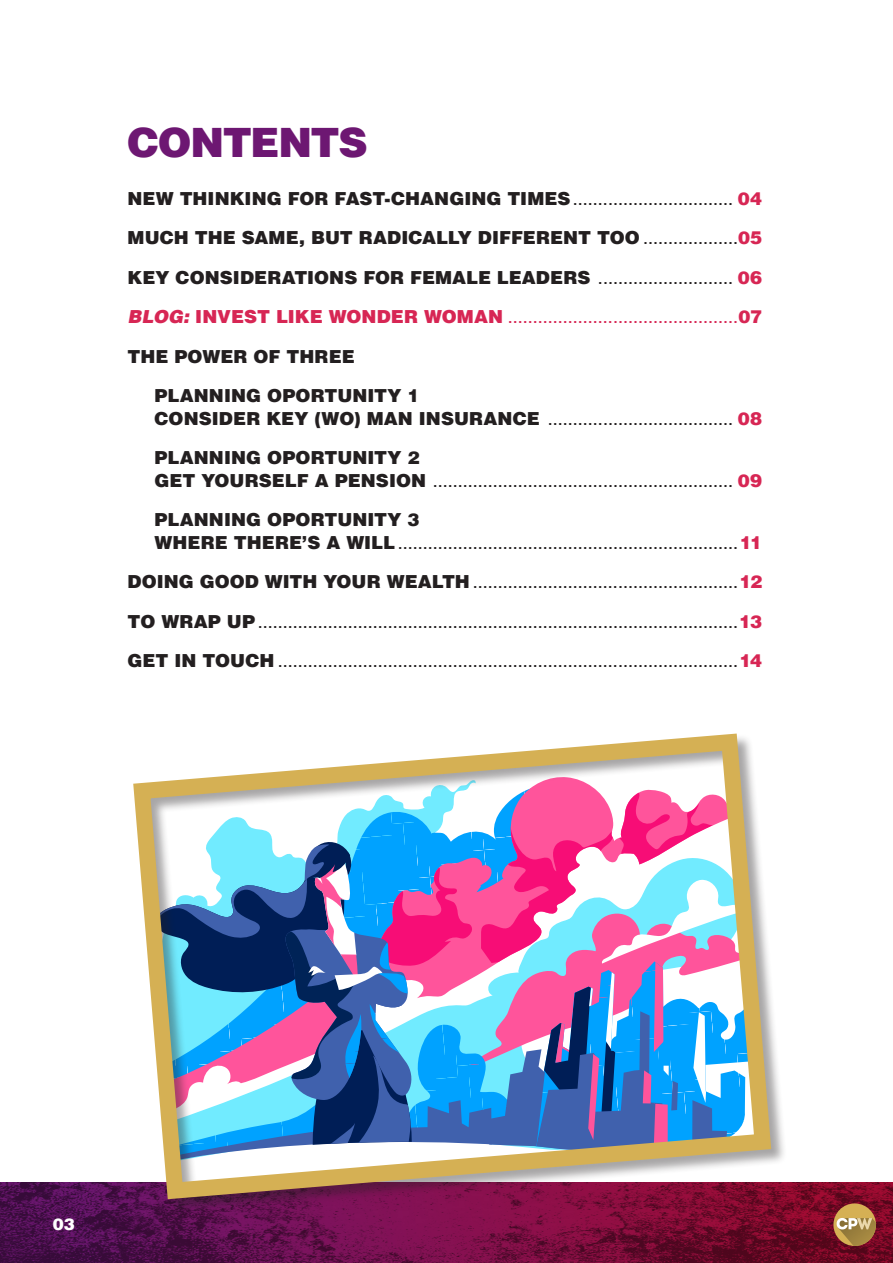
<style>
.page{position:relative;width:893px;height:1263px;background:#fff}
.page>*{position:absolute;margin:0;border:0;box-sizing:border-box;transform-origin:0 0}
.t1{font:900 40.5px "Helvetica";letter-spacing:-.03em;color:#6d1772}
.t2{font:18px/22.5px "Helvetica Neue";color:#231f20}
.t3{font:900 18px/22.5px "Helvetica";letter-spacing:.005em;color:#231f20}
.t4{font:18px "Helvetica Neue";color:#d72654}
.t5{font:900 16.5px "Helvetica";color:#fff}
.s1{font-family:"Helvetica Neue";font-weight:400}
.s2{color:#d72654}
.s3{font-family:"Helvetica LT";font-weight:900;font-style:italic}
.s4{font-family:"Helvetica";font-weight:900}
.s5{font-family:"Helvetica";font-weight:900;color:#d72654}
</style>
<div class="page">
<svg style="left:0;top:1182px;width:893px;height:81px;background:#670d3f"></svg>
<div style="left:833px;top:1203px;width:43px;height:43px;background:#d5b054;border-radius:50%"></div>
<svg style="left:837px;top:1218px;width:39px;height:28px"></svg>
<div style="left:133px;top:734px;width:654px;height:481px;background:#231f20;opacity:.4"></div>
<svg style="left:125px;top:733px;width:655px;height:475px"></svg>
<p class="t1" style="left:128px;top:116px;width:242px">CONTENTS</p>
<p class="t3" style="left:128px;top:187px;width:636px">NEW THINKING FOR FAST-CHANGING TIMES<span class="s1">................................</span> <span class="s2">04</span></p>
<p class="t3" style="left:128px;top:226px;width:636px">MUCH THE SAME, BUT RADICALLY DIFFERENT TOO <span class="s1">...................</span><span class="s2">05</span></p>
<p class="t3" style="left:128px;top:266px;width:636px">KEY CONSIDERATIONS FOR FEMALE LEADERS <span class="s1">...........................</span> <span class="s2">06</span></p>
<p class="t4" style="left:128px;top:304px;width:636px"><span class="s3">BLOG:</span> <span class="s4">INVEST LIKE WONDER WOMAN</span> ..............................................<span class="s4">07</span></p>
<p class="t3" style="left:128px;top:345px;width:229px">THE POWER OF THREE</p>
<p class="t3" style="left:155px;top:384px;width:609px">PLANNING OPORTUNITY 1<br>CONSIDER KEY (WO) MAN INSURANCE <span class="s1">.....................................</span> <span class="s2">08</span></p>
<p class="t2" style="left:155px;top:448px;width:609px"><span class="s4">PLANNING OPORTUNITY 2<br>GET YOURSELF A PENSION</span> ............................................................ <span class="s5">09</span></p>
<p class="t2" style="left:155px;top:510px;width:609px"><span class="s4">PLANNING OPORTUNITY 3<br>WHERE THERE’S A WILL</span>....................................................................<span class="s5">11</span></p>
<p class="t2" style="left:128px;top:572px;width:636px"><span class="s4">DOING GOOD WITH YOUR WEALTH</span> .....................................................<span class="s5">12</span></p>
<p class="t2" style="left:128px;top:611px;width:636px"><span class="s4">TO WRAP UP</span> ................................................................................................<span class="s5">13</span></p>
<p class="t2" style="left:128px;top:651px;width:636px"><span class="s4">GET IN TOUCH</span> ............................................................................................<span class="s5">14</span></p>
<p class="t5" style="left:53px;top:1213px;width:24px">03</p>
</div>
